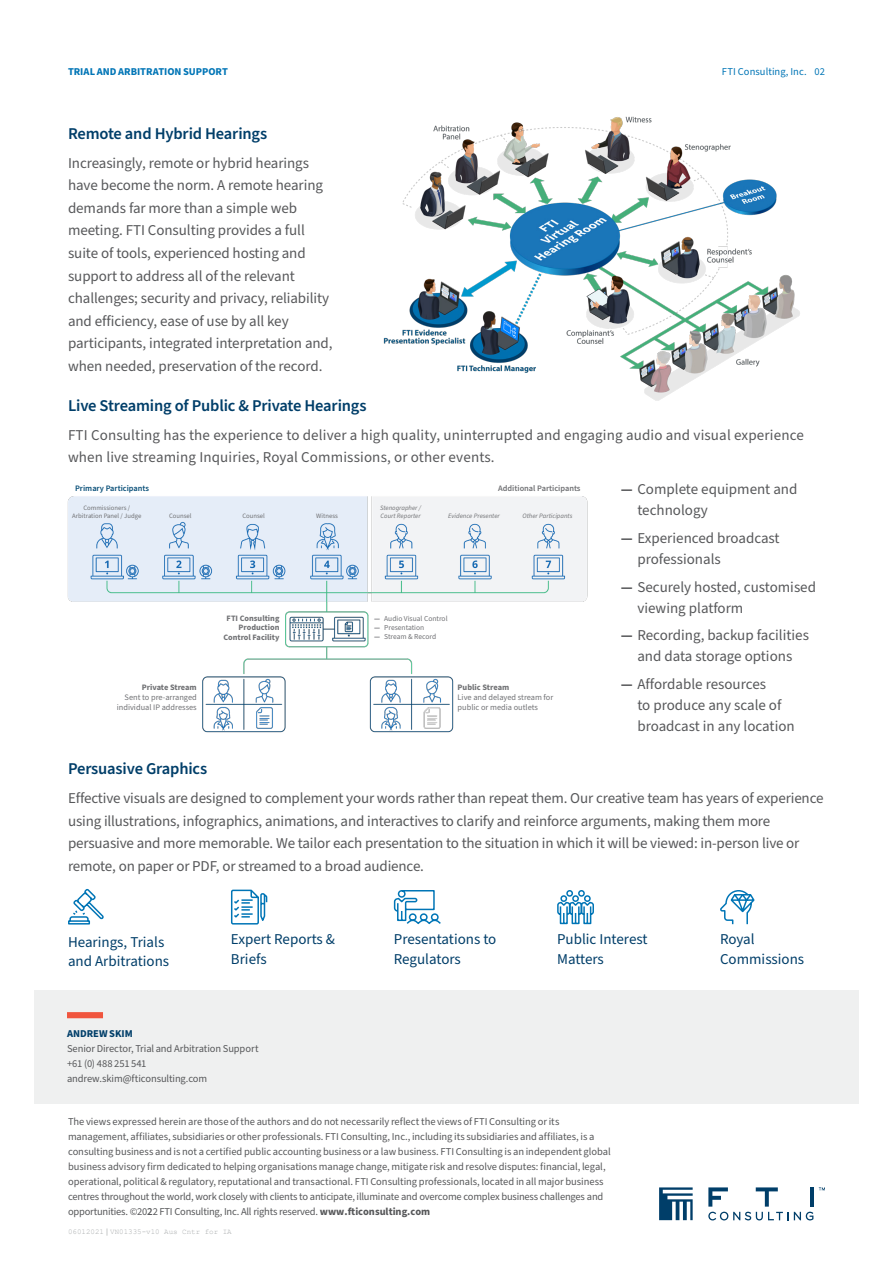
<style>
.page{position:relative;width:893px;height:1263px;background:#fff}
.page>*{position:absolute;margin:0;border:0;box-sizing:border-box;transform-origin:0 0}
.Subhead_L1_-_MAIN{font:600 16.5px "Source Sans Pro";letter-spacing:-.01em;color:#003e69}
.Body_Copy{font:15px/22.5px "Source Sans Pro";letter-spacing:-.005em;color:#57585a}
.Body_Copy-2{font:15px/19.5px "Source Sans Pro";color:#003e69}
.Legal{font:10.5px/15.1px "Source Sans Pro";letter-spacing:-.005em;color:#57585a}
.Contacts_Name-Nest{font:10.5px/15px "Source Sans Pro";letter-spacing:-.01em;color:#57585a}
.t1{font:700 10.5px "Source Sans Pro";color:#0075b6}
.t2{font:10.5px "Source Sans Pro";letter-spacing:.005em;color:#0075b6}
.Body_Copy-3{font:8.4px/10.1px "Source Sans Pro";color:#717275}
.Body_Copy-4{font:700 8.4px "Source Sans Pro";letter-spacing:-.005em;color:#717275}
.Body_Copy-5{font:600 8.4px "Source Sans Pro";color:#717275}
.Body_Copy-6{font:600 8.4px "Source Sans Pro";color:#0a5079}
.Body_Copy-7{font:700 8.25px/9.3px "Source Sans Pro";color:#717275;text-align:right}
.t3{font:7.5px "Source Sans Pro";color:#717275}
.Legal-2{font:7.5px "Courier New";color:#a8abac}
.Body_Copy-8{font:italic 6.6px/7.2px "Source Sans Pro";color:#717275}
.Body_Copy-9{font:6.6px/7.2px "Source Sans Pro";color:#717275;text-align:center}
.s1{font-weight:700}
.s2{font-weight:700;color:#003e69}
.s3{font-weight:600;font-size:10.8px}
.s4{font-family:"Arial"}
</style>
<div class="page">
<div style="left:34px;top:991px;width:825px;height:113px;background:#eff0f0"></div>
<svg style="left:67px;top:1012px;width:36px;height:6px"></svg>
<svg style="left:659px;top:1187px;width:34px;height:33px"></svg>
<svg style="left:708px;top:1212px;width:105px;height:8px"></svg>
<svg style="left:819px;top:1187px;width:6px;height:3px"></svg>
<svg style="left:756px;top:1187px;width:22px;height:19px"></svg>
<hr style="left:810px;top:1187px;width:4px;height:19px;background:#003e69">
<svg style="left:708px;top:1187px;width:20px;height:19px"></svg>
<svg style="left:68px;top:888px;width:36px;height:37px"></svg>
<svg style="left:231px;top:889px;width:37px;height:36px"></svg>
<svg style="left:393px;top:890px;width:48px;height:35px"></svg>
<svg style="left:557px;top:890px;width:37px;height:35px"></svg>
<svg style="left:720px;top:890px;width:35px;height:35px"></svg>
<img style="left:67px;top:496px;width:521px;height:237px">
<img style="left:383px;top:116px;width:417px;height:285px">
<p class="t1" style="left:68px;top:64px;width:37px">Trialand</p>
<p class="t1" style="left:118px;top:64px;width:21px">Arbitrati</p>
<p class="t1" style="left:167px;top:64px;width:52px">on Supp ort</p>
<p class="t2" style="left:722px;top:64px;width:104px">FTI Consulting, Inc. 02</p>
<p class="Subhead_L1_-_MAIN" style="left:68px;top:122px;width:201px">Remote and Hybrid Hearings</p>
<p class="Body_Copy" style="left:68px;top:152px;width:266px">Increasingly, remote or hybrid hearings have become the norm. A remote hearing demands far more than a simple web meeting. FTI Consulting provides a full suite of tools, experienced hosting and support to address all of the relevant challenges; security and privacy, reliability and efficiency, ease of use by all key participants, integrated interpretation and, when needed, preservation of the record.</p>
<p class="Subhead_L1_-_MAIN" style="left:68px;top:394px;width:300px">Live Streaming of Public &amp; Private Hearings</p>
<p class="Body_Copy" style="left:68px;top:424px;width:737px">FTI Consulting has the experience to deliver a high quality, uninterrupted and engaging audio and visual experience when live streaming Inquiries, Royal Commissions, or other events.</p>
<p class="Body_Copy" style="left:637px;top:479px;width:162px;line-height:21px;text-indent:-16px"><span class="s1">—</span> Complete equipment and technology</p>
<p class="Body_Copy" style="left:637px;top:528px;width:144px;line-height:21px;text-indent:-16px"><span class="s1">—</span> Experienced broadcast professionals</p>
<p class="Body_Copy" style="left:637px;top:576px;width:180px;line-height:21px;text-indent:-16px"><span class="s1">—</span> Securely hosted, customised viewing platform</p>
<p class="Body_Copy" style="left:621px;top:625px;width:190px;line-height:21px;text-align:center"><span class="s1">—</span> Recording, backup facilities and data storage options</p>
<p class="Body_Copy" style="left:637px;top:674px;width:159px;line-height:21px;text-indent:-16px"><span class="s1">—</span> Affordable resources<br>to produce any scale of broadcast in any location</p>
<p class="Subhead_L1_-_MAIN" style="left:68px;top:757px;width:141px">Persuasive Graphics</p>
<p class="Body_Copy" style="left:68px;top:787px;width:757px">Effective visuals are designed to complement your words rather than repeat them. Our creative team has years of experience using illustrations, infographics, animations, and interactives to clarify and reinforce arguments, making them more persuasive and more memorable. We tailor each presentation to the situation in which it will be viewed: in-person live or remote, on paper or PDF, or streamed to a broad audience.</p>
<p class="Body_Copy-6" style="left:75px;top:482px;width:75px">Primary Participants</p>
<p class="Body_Copy-5" style="left:498px;top:482px;width:84px">Additional Participants</p>
<p class="Body_Copy-9" style="left:72px;top:505px;width:71px">Commissioners /<br>Arbitration Panel / Judge</p>
<p class="Body_Copy-9" style="left:169px;top:512px;width:24px">Counsel</p>
<p class="Body_Copy-9" style="left:242px;top:512px;width:24px">Counsel</p>
<p class="Body_Copy-9" style="left:316px;top:512px;width:23px">Witness</p>
<p class="Body_Copy-8" style="left:380px;top:505px;width:43px">Stenographer /<br>Court Reporter</p>
<p class="Body_Copy-8" style="left:448px;top:512px;width:53px">Evidence Presenter</p>
<p class="Body_Copy-8" style="left:523px;top:512px;width:51px">Other Participants</p>
<p class="Body_Copy-7" style="left:223px;top:614px;width:58px">FTI Consulting<br>Production<br>Control Facility</p>
<p class="t3" style="left:374px;top:614px;width:75px"><span class="s1">—</span> Audio Visual Control</p>
<p class="t3" style="left:374px;top:623px;width:52px"><span class="s1">—</span> Presentation</p>
<p class="t3" style="left:374px;top:632px;width:64px"><span class="s1">—</span> Stream &amp; Record</p>
<p class="Body_Copy-4" style="left:142px;top:681px;width:57px">Private Stream</p>
<p class="Body_Copy-3" style="left:117px;top:692px;width:82px;text-align:right">Sent to pre-arranged individual IP addresses</p>
<p class="Body_Copy-4" style="left:458px;top:681px;width:53px">Public Stream</p>
<p class="Body_Copy-3" style="left:458px;top:692px;width:97px">Live and delayed stream for public or media outlets</p>
<p class="Body_Copy-2" style="left:68px;top:932px;width:103px">Hearings, Trials and Arbitrations</p>
<p class="Body_Copy-2" style="left:231px;top:930px;width:106px">Expert Reports &amp;<br>Briefs</p>
<p class="Body_Copy-2" style="left:394px;top:930px;width:104px">Presentations to<br>Regulators</p>
<p class="Body_Copy-2" style="left:557px;top:930px;width:92px">Public Interest<br>Matters</p>
<p class="Body_Copy-2" style="left:720px;top:930px;width:86px">Royal<br>Commissions</p>
<p class="Contacts_Name-Nest" style="left:67px;top:1026px;width:193px"><span class="s2">ANDREW SKIM<br></span>Senior Director, Trial and Arbitration Support +61 (0) 488 251 541 andrew.skim@fticonsulting.com</p>
<p class="Legal" style="left:68px;top:1114px;width:544px">The views expressed herein are those of the authors and do not necessarily reflect the views of FTI Consulting or its management, affiliates, subsidiaries or other professionals. FTI Consulting, Inc., including its subsidiaries and affiliates, is a consulting business and is not a certified public accounting business or a law business. FTI Consulting is an independent global business advisory firm dedicated to helping organisations manage change, mitigate risk and resolve disputes: financial, legal, operational, political &amp; regulatory, reputational and transactional. FTI Consulting professionals, located in all major business centres throughout the world, work closely with clients to anticipate, illuminate and overcome complex business challenges and opportunities. ©20<span class="s3">2</span>2 FTI Consulting, Inc. All rights reserved. <span class="s1">www.fticonsulting.com</span></p>
<p class="Legal-2" style="left:68px;top:1227px;width:165px">06012021 <span class="s4">|</span> VN01335-v10 Aus Cntr for IA</p>
</div>
